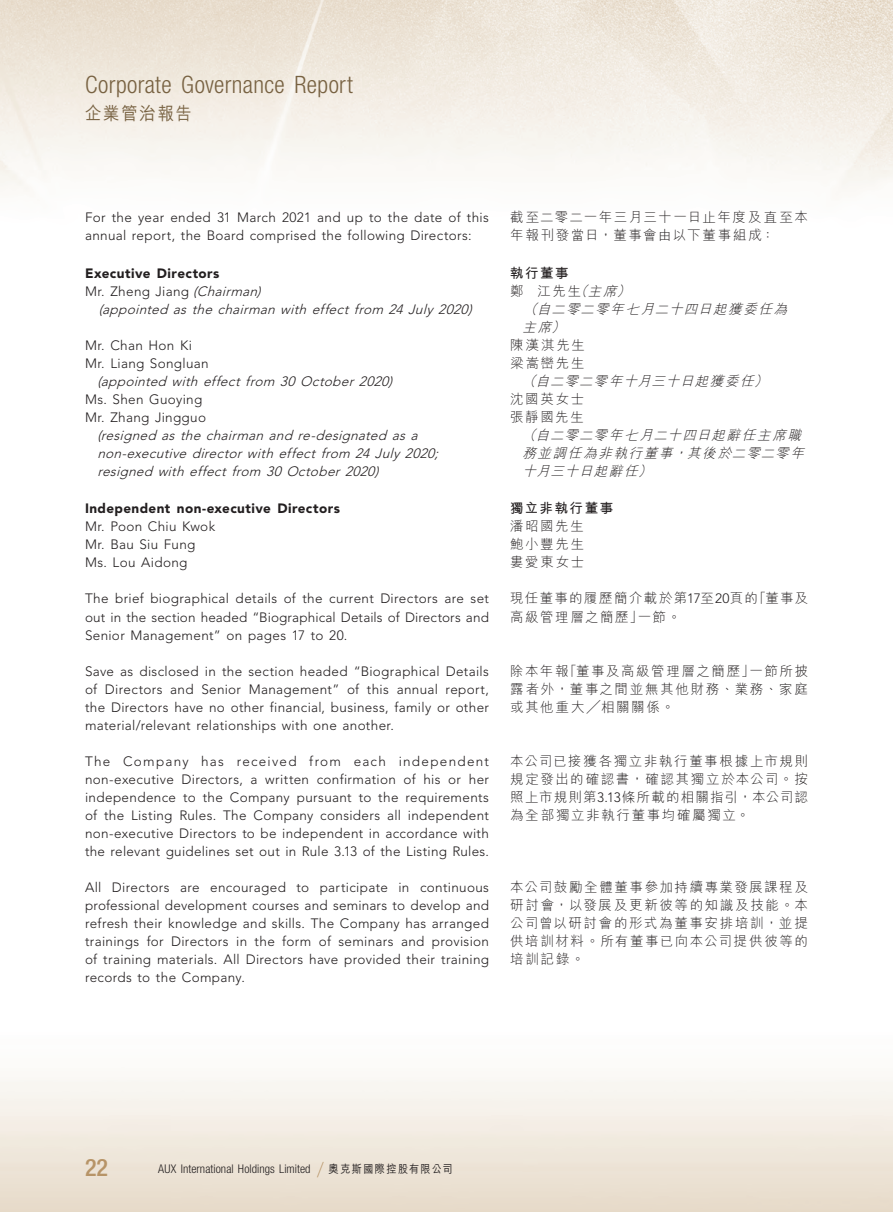
<style>
.page{position:relative;width:893px;height:1212px;background:#fff}
.page>*{position:absolute;margin:0;border:0;box-sizing:border-box;transform-origin:0 0}
.t1{font:300 condensed 24px "Helvetica Neue LT Std";letter-spacing:.015em;color:#786242}
.t2{font:500 condensed 24px "Helvetica Neue LT Std";color:#b79467}
.t3{font:500 18px "M Hei HK";letter-spacing:.12em;color:#786242;scale:.9 1}
._01_Body_Text{font:300 13.5px/18px "Avenir LT Std";letter-spacing:.025em;color:#231f20;text-align:justify}
._01_Body_Text-2{font:300 13.5px/18px "M Hei HK";letter-spacing:.115em;color:#231f20;text-align:justify}
._11_P0{font:italic 300 13.5px/18px "Avenir LT Std";color:#231f20}
._01_Body_Text-3{font:italic 300 13.5px/18px "M Hei HK";color:#231f20}
._04___H2{font:900 13.5px "Avenir LT Std";letter-spacing:.03em;color:#231f20}
._11_P0-2{font:300 13.5px "Avenir LT Std";letter-spacing:.025em;color:#231f20}
._04___H2-2{font:700 13.5px "M Hei HK";letter-spacing:.115em;color:#231f20}
.t4{font:300 condensed 12px "Helvetica Neue LT Std";letter-spacing:.005em;color:#231f20}
.t5{font:500 11.25px "M Hei HK";letter-spacing:.135em;color:#231f20;scale:.9 1}
.s1{font-style:normal}
.s2{font-family:"Avenir LT Std"}
.s3{font-family:"Snell Roundhand";font-weight:400;font-stretch:normal;font-size:21px;color:#b79467}
</style>
<div class="page">
<img style="left:0;top:0;width:893px;height:1212px">
<h1 class="t1" style="left:85px;top:71px;width:269px">Corporate Governance Report</h1>
<h2 class="t3" style="left:85px;top:101px;width:120px">企業管治報告</h2>
<p class="_01_Body_Text" style="left:85px;top:209px;width:405px">For the year ended 31 March 2021 and up to the date of this annual report, the Board comprised the following Directors:</p>
<p class="_04___H2" style="left:85px;top:265px;width:136px">Executive Directors</p>
<p class="_11_P0" style="left:99px;top:282px;width:379px;text-indent:-14px"><span class="s1">Mr. Zheng Jiang</span> (Chairman)<br>(appointed as the chairman with effect from 24 July 2020)</p>
<p class="_11_P0-2" style="left:85px;top:337px;width:109px">Mr. Chan Hon Ki</p>
<p class="_11_P0" style="left:97px;top:354px;width:301px;text-indent:-12px"><span class="s1">Mr. Liang Songluan<br></span>(appointed with effect from 30 October 2020)</p>
<p class="_11_P0-2" style="left:85px;top:391px;width:119px">Ms. Shen Guoying</p>
<p class="_11_P0" style="left:97px;top:408px;width:347px;text-indent:-12px"><span class="s1">Mr. Zhang Jingguo<br></span>(resigned as the chairman and re-designated as a non-executive director with effect from 24 July 2020; resigned with effect from 30 October 2020)</p>
<p class="_04___H2" style="left:85px;top:501px;width:256px">Independent non-executive Directors</p>
<p class="_01_Body_Text" style="left:85px;top:518px;width:132px">Mr. Poon Chiu Kwok</p>
<p class="_01_Body_Text" style="left:85px;top:536px;width:112px">Mr. Bau Siu Fung</p>
<p class="_01_Body_Text" style="left:85px;top:554px;width:104px">Ms. Lou Aidong</p>
<p class="_01_Body_Text" style="left:85px;top:590px;width:405px">The brief biographical details of the current Directors are set out in the section headed “Biographical Details of Directors and Senior Management” on pages 17 to 20.</p>
<p class="_01_Body_Text" style="left:85px;top:662px;width:405px">Save as disclosed in the section headed “Biographical Details of Directors and Senior Management” of this annual report, the Directors have no other financial, business, family or other material/relevant relationships with one another.</p>
<p class="_01_Body_Text" style="left:85px;top:752px;width:405px">The Company has received from each independent non-executive Directors, a written confirmation of his or her independence to the Company pursuant to the requirements of the Listing Rules. The Company considers all independent non-executive Directors to be independent in accordance with the relevant guidelines set out in Rule 3.13 of the Listing Rules.</p>
<p class="_01_Body_Text" style="left:85px;top:878px;width:405px">All Directors are encouraged to participate in continuous professional development courses and seminars to develop and refresh their knowledge and skills. The Company has arranged trainings for Directors in the form of seminars and provision of training materials. All Directors have provided their training records to the Company.</p>
<p class="_01_Body_Text-2" style="left:510px;top:208px;width:299px">截至二零二一年三月三十一日止年度及直至本年報刊發當日，董事會由以下董事組成：</p>
<p class="_04___H2-2" style="left:510px;top:263px;width:60px">執行董事</p>
<p class="_01_Body_Text-3" style="left:523px;top:282px;width:270px;text-indent:-12px"><span class="s1">鄭 江先生</span>（主席）<br>（自二零二零年七月二十四日起獲委任為主席）</p>
<p class="_01_Body_Text-2" style="left:510px;top:336px;width:76px">陳漢淇先生</p>
<p class="_01_Body_Text-3" style="left:523px;top:354px;width:250px;text-indent:-12px"><span class="s1">梁嵩巒先生<br></span>（自二零二零年十月三十日起獲委任）</p>
<p class="_01_Body_Text-2" style="left:510px;top:390px;width:75px">沈國英女士</p>
<p class="_01_Body_Text-3" style="left:523px;top:408px;width:287px;text-indent:-12px"><span class="s1">張靜國先生<br></span>（自二零二零年七月二十四日起辭任主席職務並調任為非執行董事，其後於二零二零年十月三十日起辭任）</p>
<p class="_04___H2-2" style="left:510px;top:499px;width:105px">獨立非執行董事</p>
<p class="_01_Body_Text-2" style="left:510px;top:517px;width:75px">潘昭國先生</p>
<p class="_01_Body_Text-2" style="left:510px;top:535px;width:75px">鮑小豐先生</p>
<p class="_01_Body_Text-2" style="left:510px;top:553px;width:76px">婁愛東女士</p>
<p class="_01_Body_Text-2" style="left:510px;top:589px;width:299px">現任董事的履歷簡介載於第<span class="s2">17</span>至<span class="s2">20</span>頁的「董事及高級管理層之簡歷」一節。</p>
<p class="_01_Body_Text-2" style="left:510px;top:661px;width:299px">除本年報「董事及高級管理層之簡歷」一節所披露者外，董事之間並無其他財務、業務、家庭或其他重大╱相關關係。</p>
<p class="_01_Body_Text-2" style="left:510px;top:751px;width:299px">本公司已接獲各獨立非執行董事根據上市規則規定發出的確認書，確認其獨立於本公司。按照上市規則第<span class="s2">3.13</span>條所載的相關指引，本公司認為全部獨立非執行董事均確屬獨立。</p>
<p class="_01_Body_Text-2" style="left:510px;top:877px;width:299px">本公司鼓勵全體董事參加持續專業發展課程及研討會，以發展及更新彼等的知識及技能。本公司曾以研討會的形式為董事安排培訓，並提供培訓材料。所有董事已向本公司提供彼等的培訓記錄。</p>
<h1 class="t2" style="left:85px;top:1153px;width:25px">22</h1>
<p class="t5" style="left:329px;top:1161px;width:139px">奧克斯國際控股有限公司</p>
<p class="t4" style="left:158px;top:1162px;width:164px">AUX International Holdings Limited <span class="s3">/</span></p>
</div>
